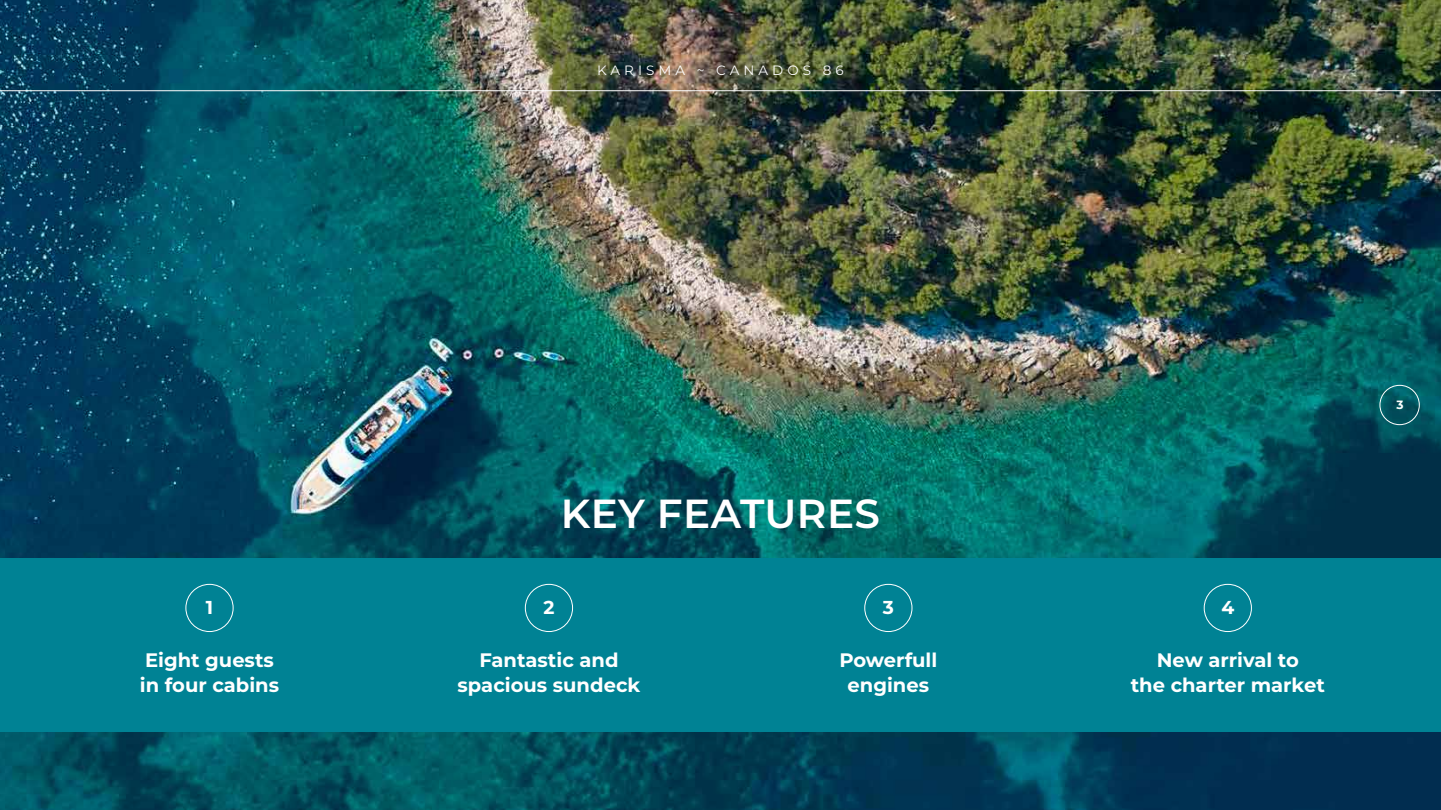
<style>
.page{position:relative;width:1441px;height:810px;background:#fff}
.page>*{position:absolute;margin:0;border:0;box-sizing:border-box;transform-origin:0 0}
.t1{font:600 40.5px "Montserrat";letter-spacing:.01em;color:#fff}
.t2{font:700 19.5px/25.7px "Montserrat";color:#fff;text-align:center}
.t3{font:700 18.75px "Montserrat";color:#fff}
.t4{font:13.5px "Montserrat";letter-spacing:.3em;color:#fff}
.t5{font:700 12px "Montserrat";color:#fff}
</style>
<div class="page">
<img style="left:0;top:0;width:1440px;height:810px">
<div style="left:0;top:558px;width:1440px;height:173px;background:#008294"></div>
<div style="left:185px;top:584px;width:48px;height:48px;border:1px solid #fff;border-radius:50%"></div>
<div style="left:525px;top:584px;width:48px;height:48px;border:1px solid #fff;border-radius:50%"></div>
<div style="left:864px;top:584px;width:48px;height:48px;border:1px solid #fff;border-radius:50%"></div>
<div style="left:1203px;top:584px;width:48px;height:48px;border:1px solid #fff;border-radius:50%"></div>
<div style="left:1379px;top:385px;width:40px;height:40px;border:1px solid #fff;border-radius:50%"></div>
<hr style="left:0;top:90px;width:1440px;height:1px;background:#fff">
<p class="t4" style="left:597px;top:61px;width:248px">KARISMA ~ CANADOS 86</p>
<h1 class="t1" style="left:560px;top:485px;width:321px">KEY FEATURES</h1>
<p class="t3" style="left:206px;top:594px;width:9px">1</p>
<p class="t3" style="left:543px;top:594px;width:13px">2</p>
<p class="t3" style="left:882px;top:594px;width:13px">3</p>
<p class="t3" style="left:1221px;top:594px;width:14px">4</p>
<p class="t2" style="left:140px;top:646px;width:141px;text-align:left">Eight guests in four cabins</p>
<p class="t2" style="left:457px;top:646px;width:184px">Fantastic and spacious sundeck</p>
<p class="t2" style="left:1130px;top:646px;width:195px">New arrival to<br>the charter market</p>
<p class="t2" style="left:839px;top:646px;width:99px">Powerfull engines</p>
<p class="t5" style="left:1396px;top:396px;width:9px">3</p>
</div>
